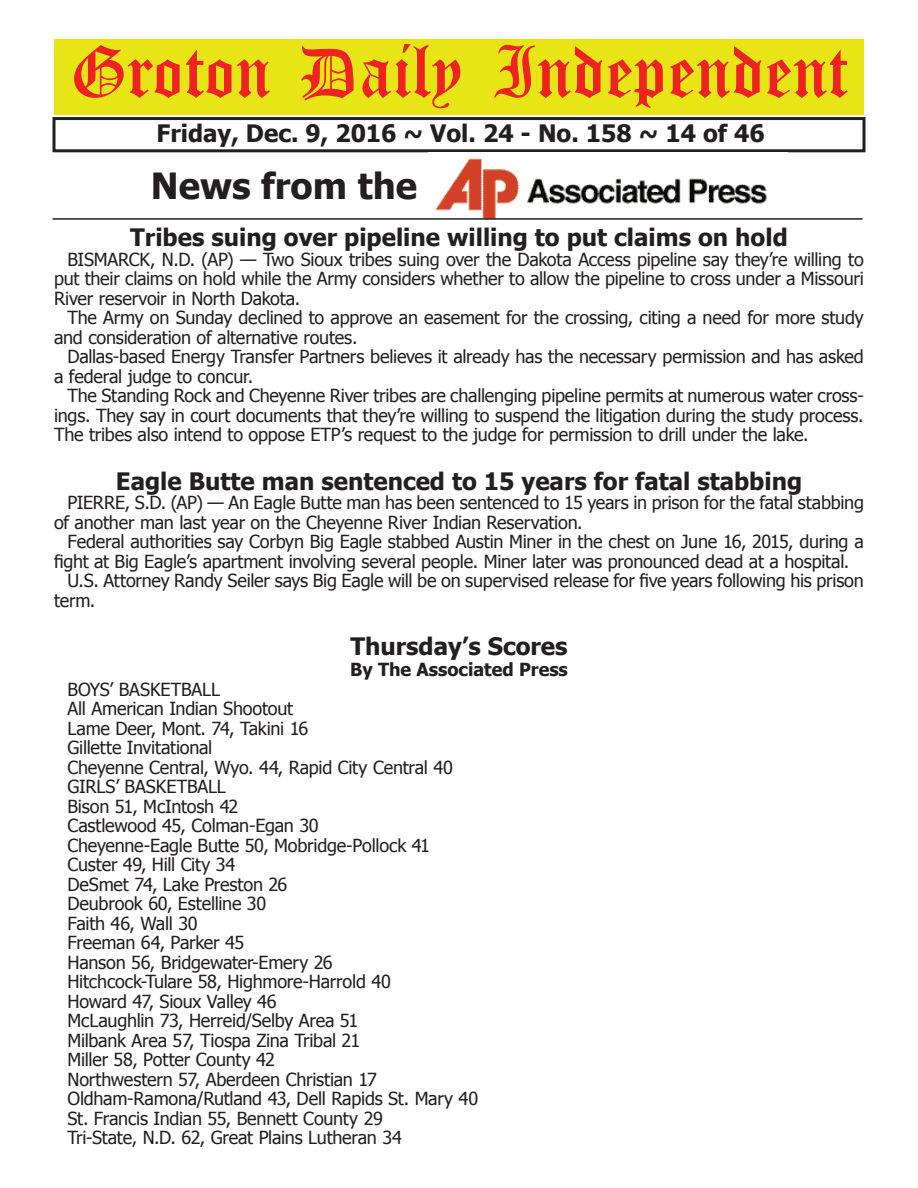
<style>
.page{position:relative;width:918px;height:1188px;background:#fff}
.page>*{position:absolute;margin:0;border:0;box-sizing:border-box;transform-origin:0 0}
.t1{font:54px "Old English Five";color:#ee2123}
.t2{font:700 36px "Tahoma";color:#231f20}
.t3{font:700 24px "Tahoma";color:#231f20}
.t4{font:18px/19.5px "Tahoma";letter-spacing:-.015em;color:#231f20}
.t5{font:700 18px "Tahoma";color:#231f20}
</style>
<div class="page">
<div style="left:52px;top:117px;width:814px;height:35px;border:3px solid #231f20"></div>
<div style="left:54px;top:40px;width:810px;height:75px;background:#e7e515"></div>
<img style="left:435px;top:158px;width:332px;height:60px">
<hr style="left:52px;top:218px;width:810px;height:2px;background:#231f20">
<h1 class="t1" style="left:70px;top:47px;width:779px">Groton Daily Independent</h1>
<h3 class="t3" style="left:157px;top:116px;width:610px">Friday, Dec. 9, 2016 ~ Vol. 24 - No. 158 ~ 14 of 46</h3>
<h2 class="t2" style="left:151px;top:161px;width:268px">News from the</h2>
<h3 class="t3" style="left:130px;top:221px;width:659px">Tribes suing over pipeline willing to put claims on hold</h3>
<p class="t4" style="left:54px;top:249px;width:811px;text-align:justify;text-indent:14px">BISMARCK, N.D. (AP) — Two Sioux tribes suing over the Dakota Access pipeline say they’re willing to put their claims on hold while the Army considers whether to allow the pipeline to cross under a Missouri River reservoir in North Dakota.</p>
<p class="t4" style="left:54px;top:307px;width:811px;text-indent:14px">The Army on Sunday declined to approve an easement for the crossing, citing a need for more study and consideration of alternative routes.</p>
<p class="t4" style="left:54px;top:346px;width:811px;text-indent:14px">Dallas-based Energy Transfer Partners believes it already has the necessary permission and has asked a federal judge to concur.</p>
<p class="t4" style="left:54px;top:385px;width:812px;text-align:justify;text-indent:14px">The Standing Rock and Cheyenne River tribes are challenging pipeline permits at numerous water cross&shy;ings. They say in court documents that they’re willing to suspend the litigation during the study process.<br>The tribes also intend to oppose ETP’s request to the judge for permission to drill under the lake.</p>
<h3 class="t3" style="left:116px;top:464px;width:688px">Eagle Butte man sentenced to 15 years for fatal stabbing</h3>
<p class="t4" style="left:54px;top:492px;width:812px;text-indent:14px">PIERRE, S.D. (AP) — An Eagle Butte man has been sentenced to 15 years in prison for the fatal stabbing of another man last year on the Cheyenne River Indian Reservation.</p>
<p class="t4" style="left:68px;top:531px;width:798px">Federal authorities say Corbyn Big Eagle stabbed Austin Miner in the chest on June 16, 2015, during a</p>
<p class="t4" style="left:54px;top:550px;width:797px">fight at Big Eagle’s apartment involving several people. Miner later was pronounced dead at a hospital.</p>
<p class="t4" style="left:68px;top:570px;width:798px">U.S. Attorney Randy Seiler says Big Eagle will be on supervised release for five years following his prison</p>
<p class="t4" style="left:54px;top:589px;width:43px">term.</p>
<h3 class="t3" style="left:350px;top:629px;width:219px">Thursday’s Scores</h3>
<p class="t5" style="left:350px;top:657px;width:219px">By The Associated Press</p>
<p class="t4" style="left:67px;top:679px;width:412px">BOYS’ BASKETBALL<br>All American Indian Shootout<br>Lame Deer, Mont. 74, Takini 16<br>Gillette Invitational<br>Cheyenne Central, Wyo. 44, Rapid City Central 40<br>GIRLS’ BASKETBALL<br>Bison 51, McIntosh 42<br>Castlewood 45, Colman-Egan 30<br>Cheyenne-Eagle Butte 50, Mobridge-Pollock 41<br>Custer 49, Hill City 34<br>DeSmet 74, Lake Preston 26<br>Deubrook 60, Estelline 30<br>Faith 46, Wall 30<br>Freeman 64, Parker 45<br>Hanson 56, Bridgewater-Emery 26<br>Hitchcock-Tulare 58, Highmore-Harrold 40<br>Howard 47, Sioux Valley 46<br>McLaughlin 73, Herreid/Selby Area 51<br>Milbank Area 57, Tiospa Zina Tribal 21<br>Miller 58, Potter County 42<br>Northwestern 57, Aberdeen Christian 17<br>Oldham-Ramona/Rutland 43, Dell Rapids St. Mary 40<br>St. Francis Indian 55, Bennett County 29<br>Tri-State, N.D. 62, Great Plains Lutheran 34</p>
</div>
